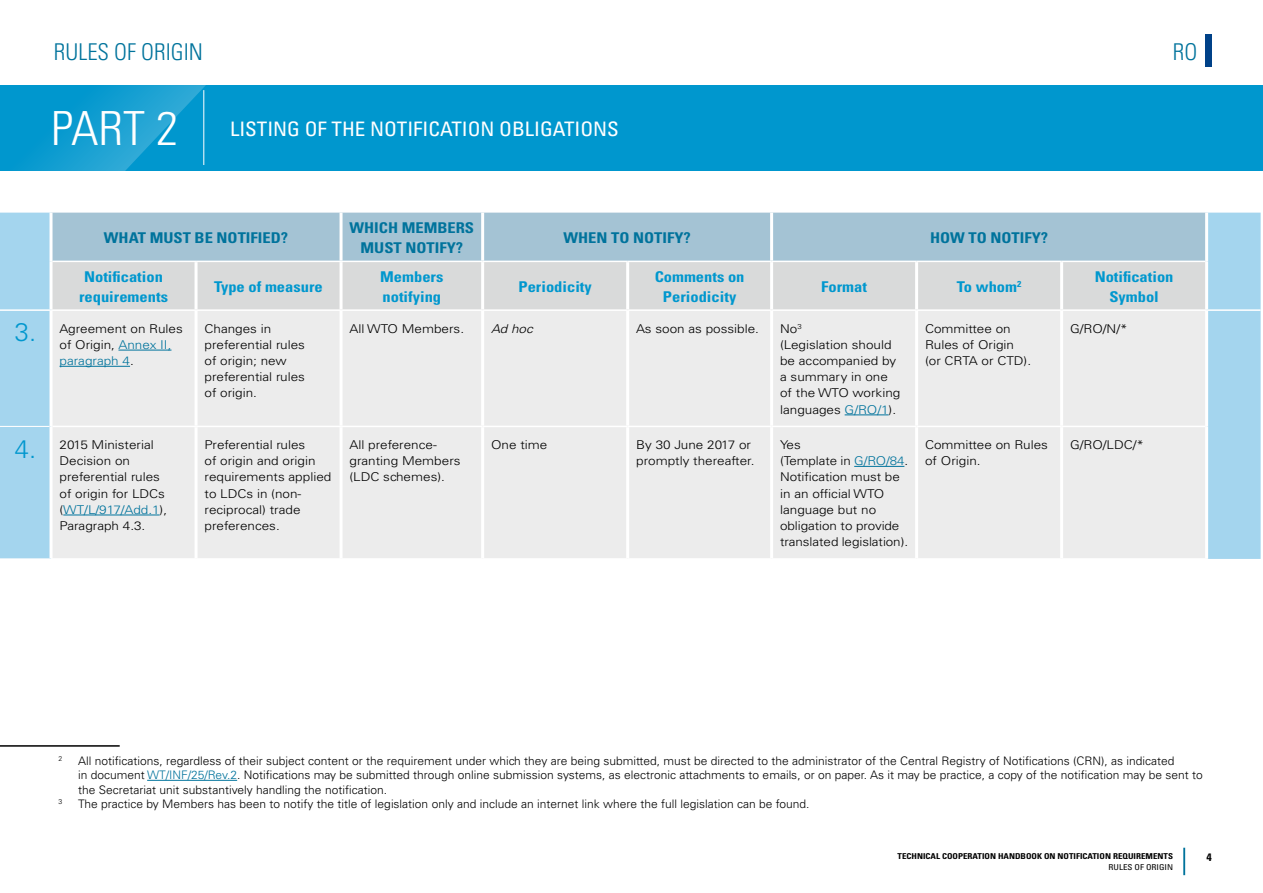
<style>
.page{position:relative;width:1263px;height:893px;background:#fff}
.page>*{position:absolute;margin:0;border:0;box-sizing:border-box;transform-origin:0 0}
.t1{font:300 condensed 47.1px "Univers LT Std";color:#fff;scale:1.05 1}
.t2{font:300 condensed 23.1px "Univers LT Std";color:#00739c}
.t3{font:condensed 19.95px "Univers LT Std";color:#fff;scale:1.05 1}
.t4{font:700 condensed 14.85px/19.8px "Univers LT Std";color:#0097ce;text-align:center;scale:1.11 1}
.t5{font:700 condensed 14.85px/19.8px "Univers LT Std";color:#00739c;text-align:center;scale:1.11 1}
.t6{font:300 12.15px/16.2px "Univers LT Std";color:#000;scale:1.11 1}
.t7{font:italic 300 12.15px "Univers LT Std";color:#000;scale:1.11 1}
.t8{font:300 11.7px/14.4px "Univers LT Std";color:#000}
.t9{font:700 condensed 10.8px "Univers LT Std";color:#000;scale:1.11 1}
.t10{font:700 condensed 8.1px "Univers LT Std";color:#000;scale:1.11 1}
.t11{font:condensed 8.1px "Univers LT Std";color:#000;scale:1.11 1}
.t12{font:300 6.9px "Univers LT Std";color:#000}
.s1{font-size:25.5px;color:#0097ce}
.s2{color:#00739c}
</style>
<div class="page">
<div style="left:0;top:85px;width:1263px;height:85px;background:#0097ce"></div>
<svg style="left:0;top:85px;width:206px;height:128px"></svg>
<hr style="left:1183px;top:848px;width:2px;height:27px;background:#00739c">
<div style="left:1206px;top:34px;width:6px;height:33px;background:#004188"></div>
<div style="left:0;top:213px;width:1260px;height:346px;background:#a4d5ee"></div>
<div style="left:53px;top:213px;width:1152px;height:48px;background:#a4c3d4"></div>
<div style="left:53px;top:262px;width:1152px;height:47px;background:#d9dada"></div>
<div style="left:53px;top:311px;width:1007px;height:247px;background:#ececec"></div>
<div style="left:1063px;top:311px;width:142px;height:247px;background:#ececec"></div>
<hr style="left:50px;top:213px;width:3px;height:48px;background:#fff">
<hr style="left:340px;top:213px;width:3px;height:48px;background:#fff">
<hr style="left:481px;top:213px;width:3px;height:48px;background:#fff">
<hr style="left:770px;top:213px;width:3px;height:48px;background:#fff">
<hr style="left:1205px;top:213px;width:3px;height:48px;background:#fff">
<hr style="left:50px;top:261px;width:3px;height:48px;background:#fff">
<hr style="left:195px;top:262px;width:3px;height:47px;background:#fff">
<hr style="left:340px;top:262px;width:3px;height:47px;background:#fff">
<hr style="left:481px;top:262px;width:3px;height:47px;background:#fff">
<hr style="left:626px;top:262px;width:3px;height:47px;background:#fff">
<hr style="left:770px;top:262px;width:3px;height:47px;background:#fff">
<hr style="left:915px;top:262px;width:3px;height:47px;background:#fff">
<hr style="left:1060px;top:262px;width:3px;height:47px;background:#fff">
<hr style="left:1205px;top:261px;width:3px;height:48px;background:#fff">
<hr style="left:50px;top:311px;width:3px;height:115px;background:#fff">
<hr style="left:195px;top:311px;width:3px;height:115px;background:#fff">
<hr style="left:340px;top:311px;width:3px;height:115px;background:#fff">
<hr style="left:481px;top:311px;width:3px;height:115px;background:#fff">
<hr style="left:626px;top:311px;width:3px;height:115px;background:#fff">
<hr style="left:770px;top:311px;width:3px;height:115px;background:#fff">
<hr style="left:915px;top:311px;width:3px;height:115px;background:#fff">
<hr style="left:50px;top:426px;width:3px;height:132px;background:#fff">
<hr style="left:195px;top:427px;width:3px;height:131px;background:#fff">
<hr style="left:340px;top:427px;width:3px;height:131px;background:#fff">
<hr style="left:481px;top:427px;width:3px;height:131px;background:#fff">
<hr style="left:626px;top:427px;width:3px;height:131px;background:#fff">
<hr style="left:770px;top:427px;width:3px;height:131px;background:#fff">
<hr style="left:915px;top:427px;width:3px;height:131px;background:#fff">
<hr style="left:53px;top:261px;width:143px;height:1px;background:#fff">
<hr style="left:196px;top:261px;width:145px;height:1px;background:#fff">
<hr style="left:341px;top:261px;width:142px;height:1px;background:#fff">
<hr style="left:483px;top:261px;width:145px;height:1px;background:#fff">
<hr style="left:628px;top:261px;width:144px;height:1px;background:#fff">
<hr style="left:772px;top:261px;width:145px;height:1px;background:#fff">
<hr style="left:917px;top:261px;width:145px;height:1px;background:#fff">
<hr style="left:1062px;top:261px;width:143px;height:1px;background:#fff">
<hr style="left:0;top:309px;width:51px;height:2px;background:#fff">
<hr style="left:51px;top:309px;width:145px;height:2px;background:#fff">
<hr style="left:196px;top:309px;width:145px;height:2px;background:#fff">
<hr style="left:341px;top:309px;width:142px;height:2px;background:#fff">
<hr style="left:483px;top:309px;width:145px;height:2px;background:#fff">
<hr style="left:628px;top:309px;width:144px;height:2px;background:#fff">
<hr style="left:772px;top:309px;width:145px;height:2px;background:#fff">
<hr style="left:917px;top:309px;width:145px;height:2px;background:#fff">
<hr style="left:1062px;top:309px;width:144px;height:2px;background:#fff">
<hr style="left:1206px;top:309px;width:54px;height:2px;background:#fff">
<hr style="left:53px;top:426px;width:143px;height:1px;background:#fff">
<hr style="left:196px;top:426px;width:145px;height:1px;background:#fff">
<hr style="left:341px;top:426px;width:142px;height:1px;background:#fff">
<hr style="left:483px;top:426px;width:145px;height:1px;background:#fff">
<hr style="left:628px;top:426px;width:144px;height:1px;background:#fff">
<hr style="left:772px;top:426px;width:145px;height:1px;background:#fff">
<hr style="left:917px;top:426px;width:145px;height:1px;background:#fff">
<hr style="left:51px;top:558px;width:145px;height:2px;background:#fff">
<hr style="left:196px;top:558px;width:145px;height:2px;background:#fff">
<hr style="left:341px;top:558px;width:142px;height:2px;background:#fff">
<hr style="left:483px;top:558px;width:145px;height:2px;background:#fff">
<hr style="left:628px;top:558px;width:144px;height:2px;background:#fff">
<hr style="left:772px;top:558px;width:145px;height:2px;background:#fff">
<hr style="left:917px;top:558px;width:145px;height:2px;background:#fff">
<hr style="left:0;top:426px;width:50px;height:1px;background:#fff">
<hr style="left:0;top:558px;width:51px;height:1px;background:#fff">
<hr style="left:1060px;top:427px;width:3px;height:131px;background:#fff">
<hr style="left:1205px;top:426px;width:3px;height:132px;background:#fff">
<hr style="left:1062px;top:558px;width:146px;height:2px;background:#fff">
<hr style="left:1060px;top:311px;width:3px;height:115px;background:#fff">
<hr style="left:1205px;top:311px;width:3px;height:115px;background:#fff">
<hr style="left:1062px;top:426px;width:143px;height:1px;background:#fff">
<hr style="left:118px;top:350px;width:53px;height:1px;background:#00739c">
<hr style="left:60px;top:366px;width:70px;height:1px;background:#00739c">
<hr style="left:845px;top:415px;width:44px;height:1px;background:#00739c">
<hr style="left:63px;top:515px;width:97px;height:1px;background:#00739c">
<hr style="left:854px;top:466px;width:50px;height:1px;background:#00739c">
<hr style="left:0;top:745px;width:120px;height:2px;background:#000">
<hr style="left:147px;top:780px;width:90px;height:1px;background:#00739c">
<h2 class="t2" style="left:54px;top:38px;width:151px">RULES OF ORIGIN</h2>
<h2 class="t2" style="left:1173px;top:38px;width:26px">RO</h2>
<h1 class="t1" style="left:51px;top:101px;width:123px">PART 2</h1>
<h3 class="t3" style="left:230px;top:117px;width:372px">LISTING OF THE NOTIFICATION OBLIGATIONS</h3>
<p class="t5" style="left:104px;top:228px;width:167px">WHAT MUST BE NOTIFIED?</p>
<p class="t5" style="left:350px;top:218px;width:114px">WHICH MEMBERS<br>MUST NOTIFY?</p>
<p class="t5" style="left:563px;top:228px;width:116px">WHEN TO NOTIFY?</p>
<p class="t5" style="left:930px;top:228px;width:108px">HOW TO NOTIFY?</p>
<p class="t4" style="left:79px;top:267px;width:82px">Notification requirements</p>
<p class="t4" style="left:214px;top:276px;width:99px">Type of measure</p>
<p class="t4" style="left:380px;top:267px;width:58px;text-align:left">Members notifying</p>
<p class="t4" style="left:518px;top:276px;width:68px">Periodicity</p>
<p class="t4" style="left:655px;top:267px;width:82px">Comments on<br>Periodicity</p>
<p class="t4" style="left:821px;top:276px;width:43px">Format</p>
<p class="t4" style="left:957px;top:276px;width:60px">To whom<sup>2</sup></p>
<p class="t4" style="left:1095px;top:267px;width:73px">Notification<br>Symbol</p>
<p class="t6" style="left:60px;top:320px;width:113px;text-indent:-45px"><span class="s1">3.</span> Agreement on Rules of Origin, <span class="s2">Annex II, paragraph 4</span>.</p>
<p class="t6" style="left:205px;top:320px;width:92px">Changes in preferential rules of origin; new preferential rules of origin.</p>
<p class="t6" style="left:350px;top:320px;width:105px">All WTO Members.</p>
<p class="t7" style="left:491px;top:321px;width:39px">Ad hoc</p>
<p class="t6" style="left:636px;top:320px;width:112px">As soon as possible.</p>
<p class="t6" style="left:780px;top:320px;width:110px">No<sup>3<br></sup>(Legislation should be accompanied by a summary in one of the WTO working languages <span class="s2">G/RO/1</span>).</p>
<p class="t6" style="left:925px;top:320px;width:97px">Committee on<br>Rules of Origin (or CRTA or CTD).</p>
<p class="t6" style="left:1070px;top:320px;width:53px">G/RO/N/*</p>
<p class="t6" style="left:60px;top:437px;width:98px;text-indent:-45px"><span class="s1">4.</span> 2015 Ministerial<br>Decision on preferential rules of origin for LDCs (<span class="s2">WT/L/917/Add.1</span>),<br>Paragraph 4.3.</p>
<p class="t6" style="left:205px;top:437px;width:116px">Preferential rules<br>of origin and origin requirements applied to LDCs in (non&shy;reciprocal) trade preferences.</p>
<p class="t6" style="left:350px;top:436px;width:102px">All preference&shy;granting Members (LDC schemes).</p>
<p class="t6" style="left:491px;top:436px;width:52px">One time</p>
<p class="t6" style="left:636px;top:436px;width:108px">By 30 June 2017 or promptly thereafter.</p>
<p class="t6" style="left:780px;top:437px;width:117px">Yes<br>(Template in <span class="s2">G/RO/84</span>.<br>Notification must be in an official WTO language but no obligation to provide translated legislation).</p>
<p class="t6" style="left:925px;top:437px;width:112px">Committee on Rules of Origin.</p>
<p class="t6" style="left:1070px;top:437px;width:68px">G/RO/LDC/*</p>
<p class="t12" style="left:58px;top:754px;width:5px">2</p>
<p class="t8" style="left:78px;top:753px;width:1126px">All notifications, regardless of their subject content or the requirement under which they are being submitted, must be directed to the administrator of the Central Registry of Notifications (CRN), as indicated<br>in document <span class="s2">WT/INF/25/Rev.2</span>. Notifications may be submitted through online submission systems, as electronic attachments to emails, or on paper. As it may be practice, a copy of the notification may be sent to the Secretariat unit substantively handling the notification.</p>
<p class="t12" style="left:58px;top:797px;width:5px">3</p>
<p class="t8" style="left:78px;top:797px;width:733px">The practice by Members has been to notify the title of legislation only and include an internet link where the full legislation can be found.</p>
<p class="t10" style="left:897px;top:851px;width:250px">TECHNICAL COOPERATION HANDBOOK ON NOTIFICATION REQUIREMENTS</p>
<p class="t11" style="left:1108px;top:862px;width:60px">RULES OF ORIGIN</p>
<p class="t9" style="left:1206px;top:851px;width:6px">4</p>
</div>
